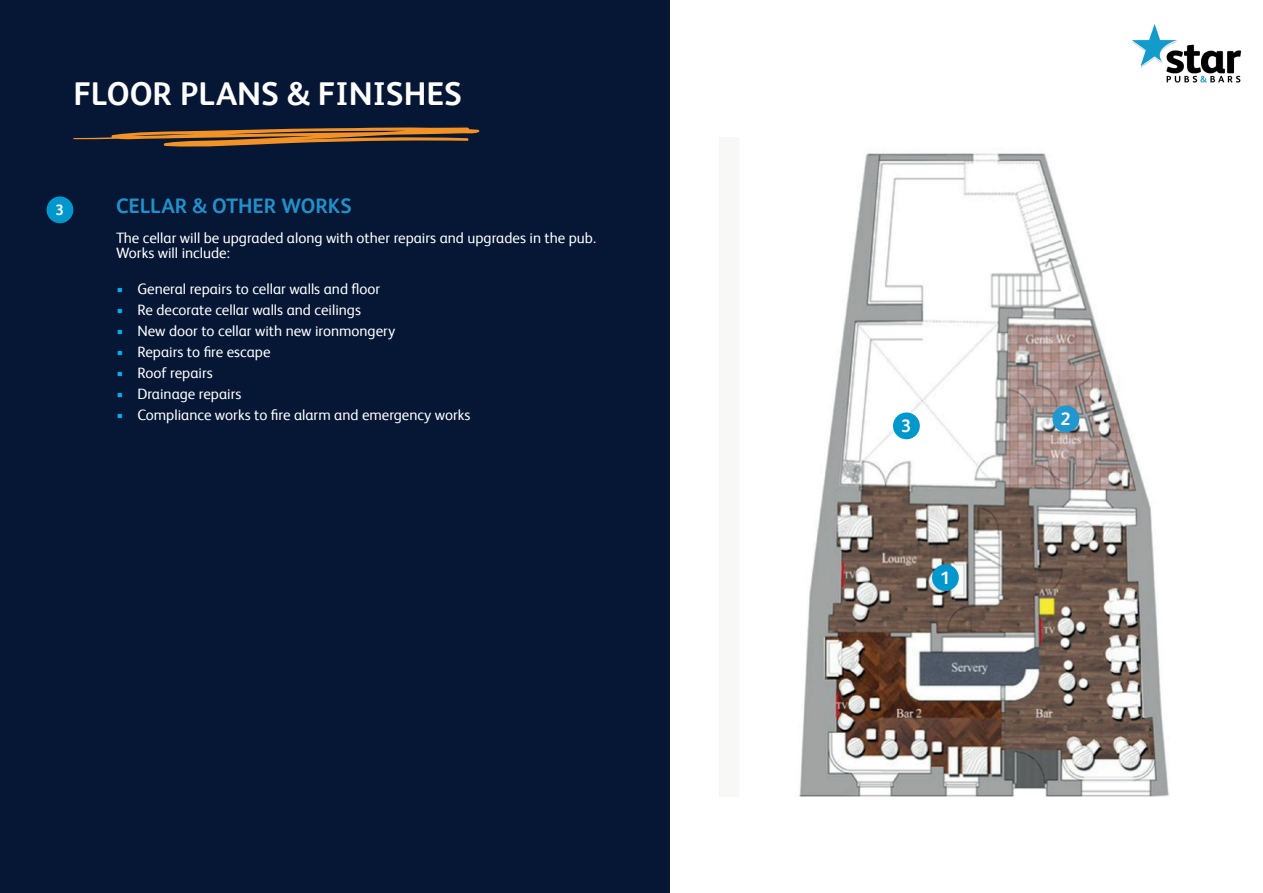
<style>
.page{position:relative;width:1263px;height:893px;background:#fff}
.page>*{position:absolute;margin:0;border:0;box-sizing:border-box;transform-origin:0 0}
.t1{font:700 33px "HEINEKEN Core";color:#fff}
.t2{font:700 21px "HEINEKEN Core";color:#2390ca}
.t3{font:700 18px "HEINEKEN Core";color:#fff}
.t4{font:15px/15px "HEINEKEN Core";color:#fff}
.t5{font:700 15px "HEINEKEN Core";color:#fff}
.s1{color:#00aeef}
</style>
<div class="page">
<img style="left:719px;top:137px;width:451px;height:659px">
<img style="left:1132px;top:24px;width:110px;height:59px">
<div style="left:0;top:0;width:669px;height:893px;background:#051734"></div>
<svg style="left:73px;top:127px;width:407px;height:20px"></svg>
<div style="left:932px;top:564px;width:27px;height:27px;background:#0097cd;border-radius:50%"></div>
<div style="left:1052px;top:405px;width:27px;height:27px;background:#2197d0;border-radius:50%"></div>
<div style="left:893px;top:412px;width:27px;height:27px;background:#0097cd;border-radius:50%"></div>
<div style="left:47px;top:196px;width:26px;height:27px;background:#0097cd;border-radius:50%"></div>
<h1 class="t1" style="left:73px;top:71px;width:390px">FLOOR PLANS &amp; FINISHES</h1>
<p class="t5" style="left:55px;top:199px;width:10px">3</p>
<h2 class="t2" style="left:116px;top:191px;width:237px">CELLAR &amp; OTHER WORKS</h2>
<p class="t4" style="left:116px;top:229px;width:481px">The cellar will be upgraded along with other repairs and upgrades in the pub.<br>Works will include:</p>
<p class="t4" style="left:116px;top:280px;width:266px"><span class="s1">•</span> General repairs to cellar walls and floor</p>
<p class="t4" style="left:116px;top:301px;width:246px"><span class="s1">•</span> Re decorate cellar walls and ceilings</p>
<p class="t4" style="left:116px;top:322px;width:281px"><span class="s1">•</span> New door to cellar with new ironmongery</p>
<p class="t4" style="left:116px;top:343px;width:156px"><span class="s1">•</span> Repairs to fire escape</p>
<p class="t4" style="left:116px;top:364px;width:98px"><span class="s1">•</span> Roof repairs</p>
<p class="t4" style="left:116px;top:385px;width:127px"><span class="s1">•</span> Drainage repairs</p>
<p class="t4" style="left:116px;top:406px;width:356px"><span class="s1">•</span> Compliance works to fire alarm and emergency works</p>
<p class="t3" style="left:901px;top:413px;width:12px">3</p>
<p class="t3" style="left:940px;top:565px;width:12px">1</p>
<p class="t3" style="left:1060px;top:406px;width:12px">2</p>
<p class="t5" style="left:1109px;top:587px;width:10px">4</p>
</div>
